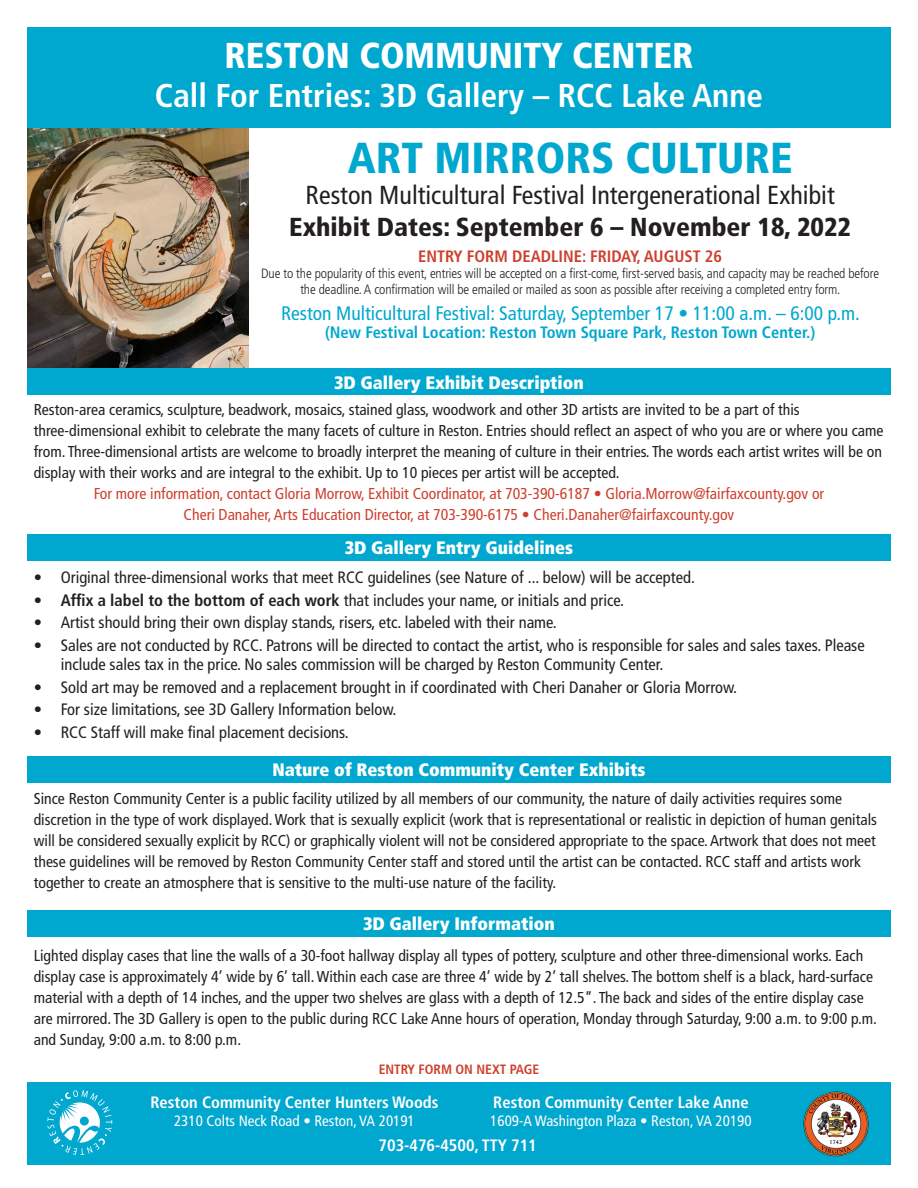
<style>
.page{position:relative;width:918px;height:1188px;background:#fff}
.page>*{position:absolute;margin:0;border:0;box-sizing:border-box;transform-origin:0 0}
.t1{font:900 condensed 43.35px "Frutiger LT Std";color:#00a7cf}
.SrReg{font:900 condensed 36px "Frutiger LT Std";color:#fff}
.SrReg-2{font:700 condensed 33px "Frutiger LT Std";color:#fff}
.t2{font:condensed 25.95px "Frutiger LT Std";color:#231f20}
.t3{font:900 condensed 25.95px "Frutiger LT Std";color:#231f20}
.t4{font:condensed 19.5px "Frutiger LT Std";color:#00a7cf}
.t5{font:900 condensed 18px "Frutiger LT Std";color:#fff}
.t6{font:condensed 16.5px/19.5px "Frutiger LT Std";color:#231f20}
.SrReg-3{font:700 condensed 16.5px "Frutiger LT Std";color:#fff}
.t7{font:700 condensed 16.5px "Frutiger LT Std";color:#00a7cf}
.t8{font:700 condensed 16.5px "Frutiger LT Std";color:#cc402e}
.t9{font:condensed 15.75px/21px "Frutiger LT Std";color:#231f20}
.t10{font:condensed 15.75px "Frutiger LT Std";color:#cc402e}
.SrReg-4{font:condensed 15px "Frutiger LT Std";color:#fff}
.t11{font:300 condensed 13.5px/16.2px "Frutiger LT Std";letter-spacing:-.01em;color:#231f20;text-align:center}
.t12{font:700 condensed 13.5px "Frutiger LT Std";color:#cc402e}
.s1{font-weight:700}
</style>
<div class="page">
<img style="left:27px;top:127px;width:221px;height:241px">
<div style="left:27px;top:1082px;width:864px;height:82px;background:#00a7cf"></div>
<svg style="left:47px;top:1090px;width:65px;height:65px"></svg>
<img style="left:803px;top:1091px;width:66px;height:66px">
<div style="left:27px;top:27px;width:864px;height:100px;background:#00a7cf"></div>
<div style="left:27px;top:368px;width:864px;height:27px;background:#00a7cf"></div>
<div style="left:27px;top:534px;width:864px;height:27px;background:#00a7cf"></div>
<div style="left:27px;top:756px;width:864px;height:27px;background:#00a7cf"></div>
<div style="left:27px;top:910px;width:864px;height:27px;background:#00a7cf"></div>
<p class="SrReg" style="left:225px;top:33px;width:470px">RESTON COMMUNITY CENTER</p>
<p class="SrReg-2" style="left:155px;top:76px;width:610px">Call For Entries: 3D Gallery – RCC Lake Anne</p>
<p class="t1" style="left:348px;top:131px;width:446px">ART MIRRORS CULTURE</p>
<p class="t2" style="left:306px;top:180px;width:531px">Reston Multicultural Festival Intergenerational Exhibit</p>
<p class="t3" style="left:289px;top:212px;width:563px">Exhibit Dates: September 6 – November 18, 2022</p>
<p class="t8" style="left:418px;top:246px;width:305px">ENTRY FORM DEADLINE: FRIDAY, AUGUST 26</p>
<p class="t11" style="left:261px;top:265px;width:619px">Due to the popularity of this event, entries will be accepted on a first-come, first-served basis, and capacity may be reached before the deadline. A confirmation will be emailed or mailed as soon as possible after receiving a completed entry form.</p>
<p class="t4" style="left:281px;top:302px;width:580px">Reston Multicultural Festival: Saturday, September 17 • 11:00 a.m. – 6:00 p.m.</p>
<p class="t7" style="left:325px;top:322px;width:492px">(New Festival Location: Reston Town Square Park, Reston Town Center.)</p>
<p class="t5" style="left:334px;top:371px;width:251px">3D Gallery Exhibit Description</p>
<p class="t9" style="left:34px;top:399px;width:768px">Reston-area ceramics, sculpture, beadwork, mosaics, stained glass, woodwork and other 3D artists are invited to be a part of this</p>
<p class="t9" style="left:34px;top:420px;width:851px;text-align:justify">three-dimensional exhibit to celebrate the many facets of culture in Reston. Entries should reflect an aspect of who you are or where you came from. Three-dimensional artists are welcome to broadly interpret the meaning of culture in their entries. The words each artist writes will be on display with their works and are integral to the exhibit. Up to 10 pieces per artist will be accepted.</p>
<p class="t10" style="left:94px;top:485px;width:732px">For more information, contact Gloria Morrow, Exhibit Coordinator, at 703-390-6187 • Gloria.Morrow@fairfaxcounty.gov or</p>
<p class="t10" style="left:184px;top:506px;width:552px">Cheri Danaher, Arts Education Director, at 703-390-6175 • Cheri.Danaher@fairfaxcounty.gov</p>
<p class="t5" style="left:345px;top:537px;width:230px">3D Gallery Entry Guidelines</p>
<p class="t6" style="left:34px;top:568px;width:663px">• Original three-dimensional works that meet RCC guidelines (see Nature of ... below) will be accepted.</p>
<p class="t6" style="left:34px;top:590px;width:592px"><span class="s1">• Affix a label to the bottom of each work</span> that includes your name, or initials and price.</p>
<p class="t6" style="left:34px;top:613px;width:525px">• Artist should bring their own display stands, risers, etc. labeled with their name.</p>
<p class="t6" style="left:61px;top:635px;width:805px;text-indent:-27px">• Sales are not conducted by RCC. Patrons will be directed to contact the artist, who is responsible for sales and sales taxes. Please include sales tax in the price. No sales commission will be charged by Reston Community Center.</p>
<p class="t6" style="left:34px;top:677px;width:705px">• Sold art may be removed and a replacement brought in if coordinated with Cheri Danaher or Gloria Morrow.</p>
<p class="t6" style="left:34px;top:700px;width:364px">• For size limitations, see 3D Gallery Information below.</p>
<p class="t6" style="left:34px;top:722px;width:316px">• RCC Staff will make final placement decisions.</p>
<p class="t5" style="left:272px;top:759px;width:375px">Nature of Reston Community Center Exhibits</p>
<p class="t9" style="left:34px;top:788px;width:845px">Since Reston Community Center is a public facility utilized by all members of our community, the nature of daily activities requires some discretion in the type of work displayed. Work that is sexually explicit (work that is representational or realistic in depiction of human genitals will be considered sexually explicit by RCC) or graphically violent will not be considered appropriate to the space. Artwork that does not meet these guidelines will be removed by Reston Community Center staff and stored until the artist can be contacted. RCC staff and artists work together to create an atmosphere that is sensitive to the multi-use nature of the facility.</p>
<p class="t5" style="left:363px;top:913px;width:193px">3D Gallery Information</p>
<p class="t9" style="left:34px;top:945px;width:845px">Lighted display cases that line the walls of a 30-foot hallway display all types of pottery, sculpture and other three-dimensional works. Each display case is approximately 4’ wide by 6’ tall. Within each case are three 4’ wide by 2’ tall shelves. The bottom shelf is a black, hard-surface material with a depth of 14 inches, and the upper two shelves are glass with a depth of 12.5”. The back and sides of the entire display case are mirrored. The 3D Gallery is open to the public during RCC Lake Anne hours of operation, Monday through Saturday, 9:00 a.m. to 9:00 p.m. and Sunday, 9:00 a.m. to 8:00 p.m.</p>
<p class="t12" style="left:379px;top:1061px;width:162px">ENTRY FORM ON NEXT PAGE</p>
<p class="SrReg-3" style="left:150px;top:1092px;width:289px">Reston Community Center Hunters Woods</p>
<p class="SrReg-4" style="left:174px;top:1112px;width:242px">2310 Colts Neck Road • Reston, VA 20191</p>
<p class="SrReg-3" style="left:493px;top:1092px;width:257px">Reston Community Center Lake Anne</p>
<p class="SrReg-4" style="left:490px;top:1112px;width:263px">1609-A Washington Plaza • Reston, VA 20190</p>
<p class="SrReg-3" style="left:379px;top:1136px;width:160px">703-476-4500, TTY 711</p>
</div>
